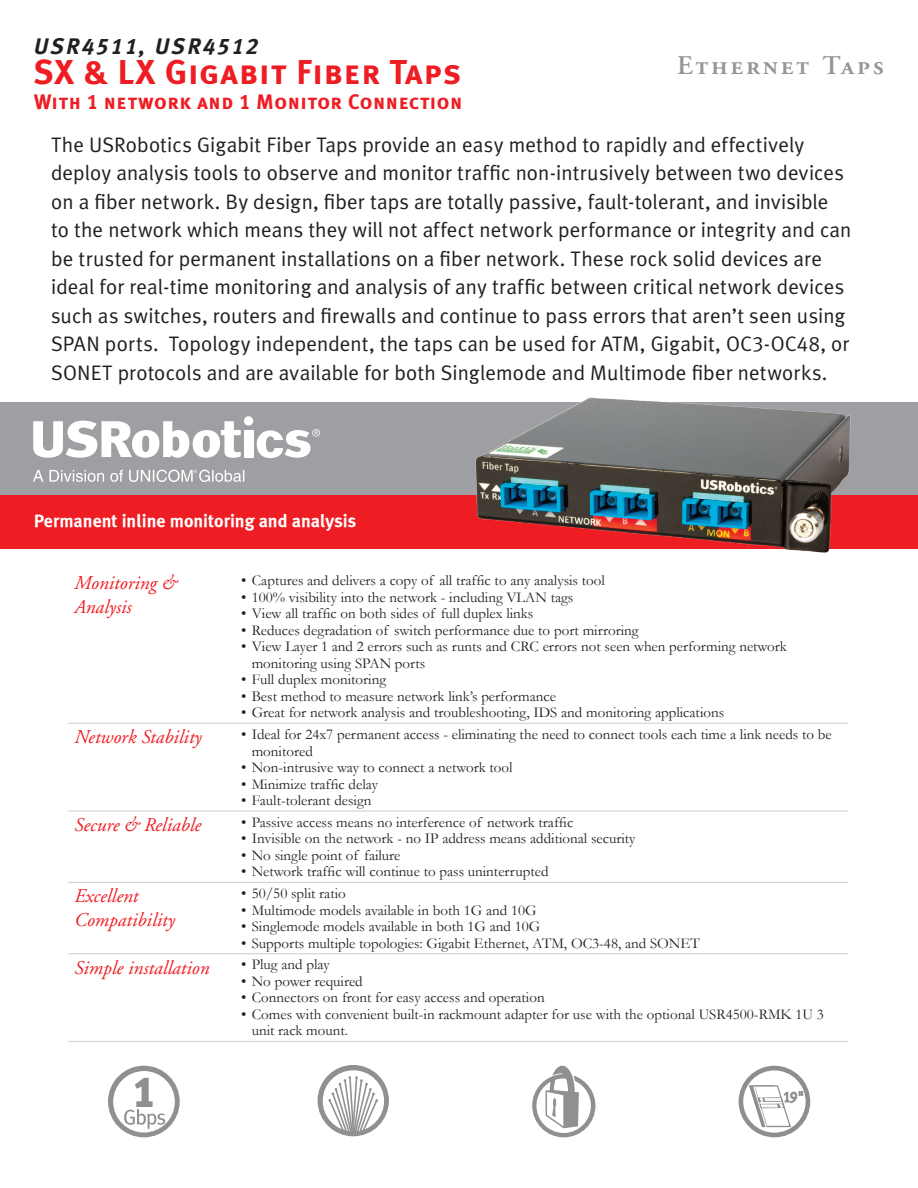
<style>
.page{position:relative;width:918px;height:1188px;background:#fff}
.page>*{position:absolute;margin:0;border:0;box-sizing:border-box;transform-origin:0 0}
.t1{font:34.5px "Meta Plus Bold Caps";letter-spacing:.025em;color:#ee1d23}
.t2{font:27px "Adobe Garamond Semibold SC";letter-spacing:.1em;color:#939598}
.t3{font:italic 22.5px "Meta Plus Bold Caps";letter-spacing:.1em;color:#231f20}
.t4{font:21px/28.5px "Meta Plus Lining Normal";letter-spacing:.005em;color:#231f20}
.t5{font:21px "Meta Plus Bold Caps";letter-spacing:.025em;color:#ee1d23}
.t6{font:19.5px/23.4px "Adobe Garamond Italic Os F";color:#ee1d23}
.t7{font:700 18px "Meta Plus Lining";color:#fff}
.t8{font:15px/16.5px "Garamond";color:#231f20}
</style>
<div class="page">
<div style="left:0;top:489px;width:918px;height:60px;background:#ee1d23"></div>
<div style="left:0;top:403px;width:918px;height:92px;background:#9d9fa2"></div>
<svg style="left:532px;top:1066px;width:63px;height:71px"></svg>
<svg style="left:739px;top:1066px;width:71px;height:71px"></svg>
<svg style="left:33px;top:470px;width:10px;height:12px"></svg>
<svg style="left:49px;top:470px;width:55px;height:12px"></svg>
<svg style="left:110px;top:470px;width:13px;height:12px"></svg>
<svg style="left:129px;top:470px;width:115px;height:12px"></svg>
<svg style="left:33px;top:421px;width:208px;height:37px"></svg>
<div style="left:244px;top:430px;width:9px;height:27px;background:#fff"></div>
<div style="left:244px;top:416px;width:9px;height:10px;background:#fff;border-radius:50%"></div>
<svg style="left:257px;top:429px;width:63px;height:29px"></svg>
<svg style="left:318px;top:1065px;width:71px;height:71px"></svg>
<hr style="left:68px;top:723px;width:167px;height:1px;background:#d1d2d4">
<hr style="left:68px;top:811px;width:167px;height:1px;background:#d1d2d4">
<hr style="left:68px;top:882px;width:167px;height:1px;background:#d1d2d4">
<hr style="left:235px;top:723px;width:613px;height:1px;background:#d1d2d4">
<hr style="left:235px;top:811px;width:613px;height:1px;background:#d1d2d4">
<hr style="left:235px;top:882px;width:613px;height:1px;background:#d1d2d4">
<hr style="left:68px;top:953px;width:167px;height:1px;background:#d1d2d4">
<hr style="left:68px;top:1041px;width:167px;height:1px;background:#d1d2d4">
<hr style="left:235px;top:953px;width:613px;height:1px;background:#d1d2d4">
<hr style="left:235px;top:1041px;width:613px;height:1px;background:#d1d2d4">
<img style="left:455px;top:397px;width:435px;height:156px">
<svg style="left:108px;top:1066px;width:72px;height:71px"></svg>
<h3 class="t3" style="left:34px;top:33px;width:226px">USR4511, USR4512</h3>
<h1 class="t1" style="left:34px;top:52px;width:429px">SX &amp; LX Gigabit Fiber Taps</h1>
<h3 class="t5" style="left:34px;top:90px;width:430px">With 1 network and 1 Monitor Connection</h3>
<h2 class="t2" style="left:677px;top:50px;width:209px">Ethernet Taps</h2>
<p class="t4" style="left:51px;top:130px;width:802px">The USRobotics Gigabit Fiber Taps provide an easy method to rapidly and effectively deploy analysis tools to observe and monitor traffic non-intrusively between two devices on a fiber network. By design, fiber taps are totally passive, fault-tolerant, and invisible to the network which means they will not affect network performance or integrity and can be trusted for permanent installations on a fiber network. These rock solid devices are ideal for real-time monitoring and analysis of any traffic between critical network devices such as switches, routers and firewalls and continue to pass errors that aren’t seen using SPAN ports. Topology independent, the taps can be used for ATM, Gigabit, OC3-OC48, or SONET protocols and are available for both Singlemode and Multimode fiber networks.</p>
<p class="t7" style="left:34px;top:511px;width:324px">Permanent inline monitoring and analysis</p>
<h3 class="t6" style="left:74px;top:572px;width:104px">Monitoring &amp;<br>Analysis</h3>
<p class="t8" style="left:241px;top:572px;width:365px">• Captures and delivers a copy of all traffic to any analysis tool</p>
<p class="t8" style="left:241px;top:588px;width:334px">• 100% visibility into the network - including VLAN tags</p>
<p class="t8" style="left:241px;top:605px;width:294px">• View all traffic on both sides of full duplex links</p>
<p class="t8" style="left:241px;top:621px;width:399px">• Reduces degradation of switch performance due to port mirroring</p>
<p class="t8" style="left:252px;top:638px;width:537px;text-indent:-10px">• View Layer 1 and 2 errors such as runts and CRC errors not seen when performing network monitoring using SPAN ports</p>
<p class="t8" style="left:241px;top:671px;width:146px">• Full duplex monitoring</p>
<p class="t8" style="left:241px;top:687px;width:316px">• Best method to measure network link’s performance</p>
<p class="t8" style="left:241px;top:704px;width:484px">• Great for network analysis and troubleshooting, IDS and monitoring applications</p>
<h3 class="t6" style="left:74px;top:726px;width:129px">Network Stability</h3>
<p class="t8" style="left:252px;top:726px;width:582px;text-indent:-10px">• Ideal for 24x7 permanent access - eliminating the need to connect tools each time a link needs to be monitored</p>
<p class="t8" style="left:241px;top:759px;width:273px">• Non-intrusive way to connect a network tool</p>
<p class="t8" style="left:241px;top:775px;width:138px">• Minimize traffic delay</p>
<p class="t8" style="left:241px;top:792px;width:132px">• Fault-tolerant design</p>
<h3 class="t6" style="left:74px;top:814px;width:128px">Secure &amp; Reliable</h3>
<p class="t8" style="left:241px;top:814px;width:334px">• Passive access means no interference of network traffic</p>
<p class="t8" style="left:241px;top:830px;width:396px">• Invisible on the network - no IP address means additional security</p>
<p class="t8" style="left:241px;top:847px;width:161px">• No single point of failure</p>
<p class="t8" style="left:241px;top:863px;width:309px">• Network traffic will continue to pass uninterrupted</p>
<h3 class="t6" style="left:74px;top:885px;width:102px">Excellent<br>Compatibility</h3>
<p class="t8" style="left:241px;top:885px;width:106px">• 50/50 split ratio</p>
<p class="t8" style="left:241px;top:901px;width:297px">• Multimode models available in both 1G and 10G</p>
<p class="t8" style="left:241px;top:918px;width:301px">• Singlemode models available in both 1G and 10G</p>
<p class="t8" style="left:241px;top:934px;width:460px">• Supports multiple topologies: Gigabit Ethernet, ATM, OC3-48, and SONET</p>
<h3 class="t6" style="left:74px;top:956px;width:137px">Simple installation</h3>
<p class="t8" style="left:241px;top:956px;width:90px">• Plug and play</p>
<p class="t8" style="left:241px;top:973px;width:123px">• No power required</p>
<p class="t8" style="left:241px;top:989px;width:305px">• Connectors on front for easy access and operation</p>
<p class="t8" style="left:252px;top:1006px;width:574px;text-indent:-10px">• Comes with convenient built-in rackmount adapter for use with the optional USR4500-RMK 1U 3 unit rack mount.</p>
</div>
